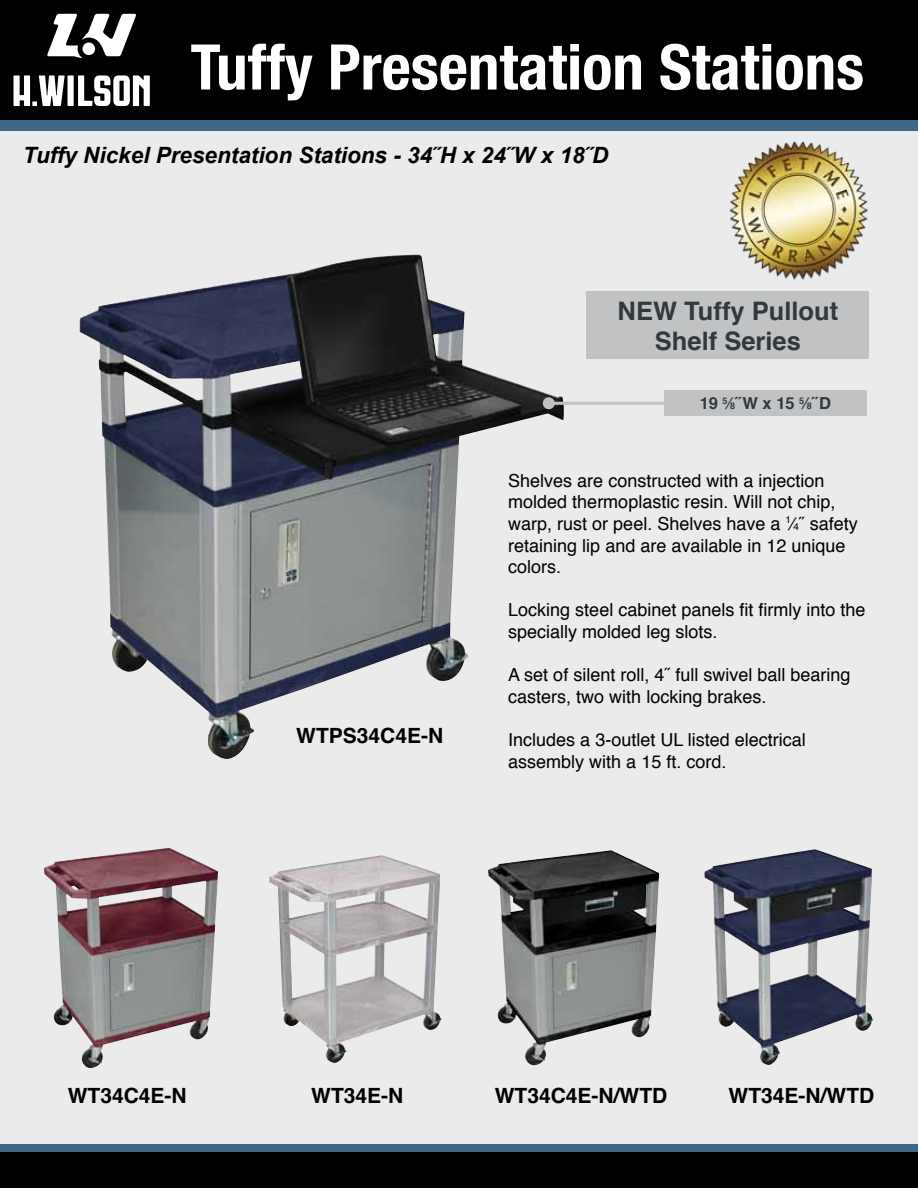
<style>
.page{position:relative;width:918px;height:1188px;background:#fff}
.page>*{position:absolute;margin:0;border:0;box-sizing:border-box;transform-origin:0 0}
.t1{font:700 condensed 63px "Helvetica Neue";color:#fff}
.t2{font:700 25.5px/30.6px "Helvetica";color:#32393c;text-align:center}
.t3{font:italic 700 22.5px "Arial";color:#000}
.t4{font:700 21px "Helvetica";color:#000}
.t5{font:18px/21.6px "Helvetica";color:#000}
.t6{font:700 16.5px "Helvetica";color:#32393c}
.s1{font-size:9.15px}
.s2{font-size:9.9px}
</style>
<div class="page">
<div style="left:0;top:131px;width:918px;height:1013px;background:#ebebec"></div>
<div style="left:0;top:1144px;width:918px;height:8px;background:#416786"></div>
<div style="left:0;top:1152px;width:918px;height:36px;background:#000"></div>
<div style="left:0;top:120px;width:918px;height:11px;background:#416786"></div>
<div style="left:0;top:0;width:918px;height:120px;background:#000"></div>
<svg style="left:47px;top:14px;width:89px;height:44px"></svg>
<div style="left:83px;top:43px;width:12px;height:12px;background:#fff;border-radius:50%"></div>
<svg style="left:13px;top:75px;width:52px;height:31px"></svg>
<div style="left:68px;top:75px;width:6px;height:31px;background:#fff"></div>
<svg style="left:78px;top:75px;width:72px;height:31px"></svg>
<img style="left:44px;top:848px;width:174px;height:220px">
<img style="left:704px;top:849px;width:170px;height:216px">
<img style="left:269px;top:855px;width:173px;height:208px">
<img style="left:488px;top:850px;width:171px;height:215px">
<div style="left:587px;top:292px;width:282px;height:67px;background:#c0c2c4"></div>
<img style="left:79px;top:255px;width:485px;height:504px">
<div style="left:664px;top:391px;width:203px;height:25px;background:#c0c2c4"></div>
<hr style="left:549px;top:402px;width:120px;height:3px;background:#c0c2c4">
<div style="left:543px;top:397px;width:12px;height:12px;background:#c0c2c4;border-radius:50%"></div>
<img style="left:729px;top:141px;width:139px;height:139px">
<h1 class="t1" style="left:190px;top:29px;width:675px">Tuffy Presentation Stations</h1>
<p class="t3" style="left:23px;top:141px;width:587px">Tuffy Nickel Presentation Stations - 34˝H x 24˝W x 18˝D</p>
<h2 class="t2" style="left:618px;top:296px;width:222px">NEW Tuffy Pullout<br>Shelf Series</h2>
<p class="t6" style="left:700px;top:390px;width:133px">19 <sup>5</sup>⁄<span class="s1">8</span>˝W x 15 <sup>5</sup>⁄<span class="s1">8</span>˝D</p>
<p class="t4" style="left:296px;top:718px;width:149px">WTPS34C4E-N</p>
<p class="t5" style="left:508px;top:470px;width:351px">Shelves are constructed with a injection molded thermoplastic resin. Will not chip, warp, rust or peel. Shelves have a <sup>1</sup>⁄<span class="s2">4</span>˝ safety retaining lip and are available in 12 unique colors.</p>
<p class="t5" style="left:508px;top:600px;width:359px">Locking steel cabinet panels fit firmly into the specially molded leg slots.</p>
<p class="t5" style="left:508px;top:665px;width:344px">A set of silent roll, 4˝ full swivel ball bearing casters, two with locking brakes.</p>
<p class="t5" style="left:508px;top:729px;width:299px">Includes a 3-outlet UL listed electrical assembly with a 15 ft. cord.</p>
<p class="t4" style="left:68px;top:1079px;width:121px">WT34C4E-N</p>
<p class="t4" style="left:311px;top:1079px;width:94px">WT34E-N</p>
<p class="t4" style="left:495px;top:1079px;width:174px">WT34C4E-N/WTD</p>
<p class="t4" style="left:729px;top:1079px;width:147px">WT34E-N/WTD</p>
</div>
